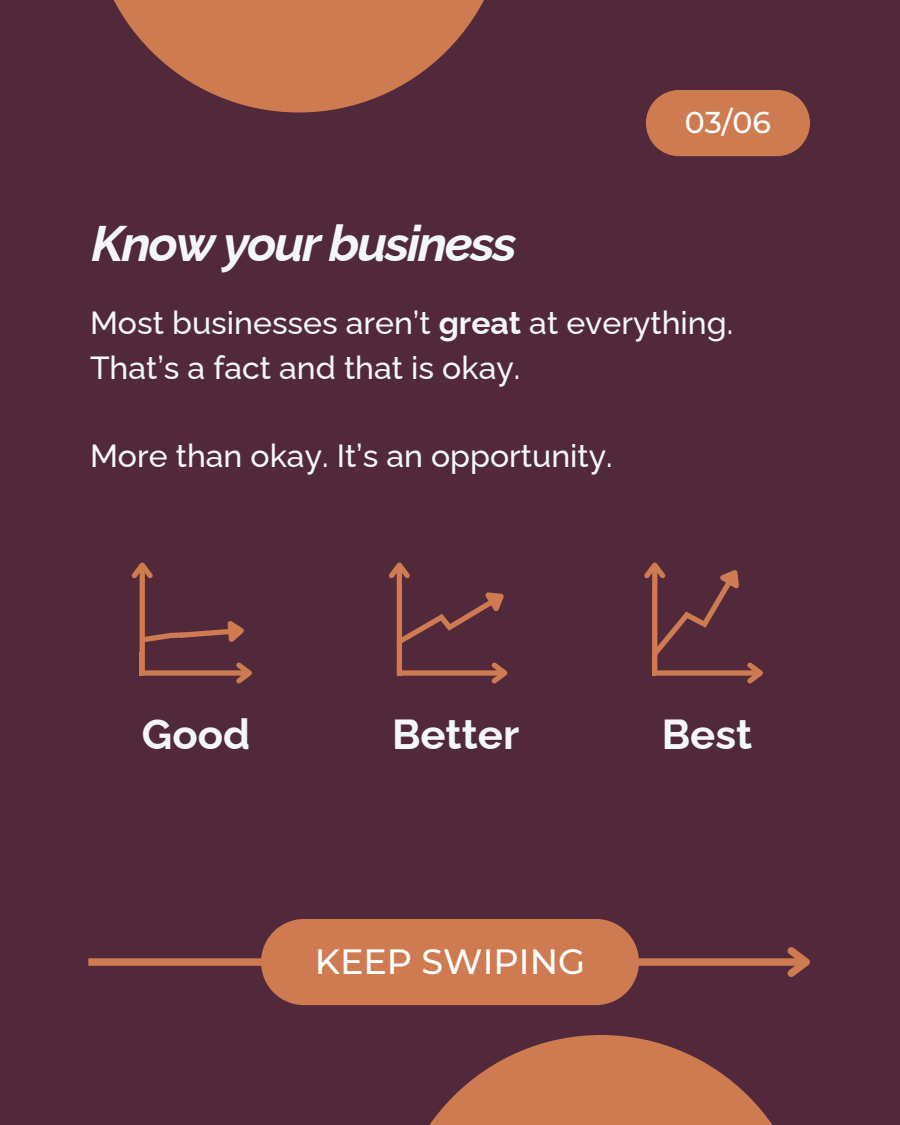
<style>
.page{position:relative;width:900px;height:1125px;background:#52293a}
.page>*{position:absolute;margin:0;border:0;box-sizing:border-box;transform-origin:0 0}
.t1{font:italic 700 50px "Raleway";letter-spacing:-.04em;color:#f3f6fa}
.t2{font:700 42px "Raleway";color:#f3f6fa}
.t3{font:500 35px "Montserrat";color:#fff}
.t4{font:500 32px/44.2px "Raleway";color:#f3f6fa}
.t5{font:500 30px "Montserrat";color:#fff}
.s1{font-weight:700}
</style>
<div class="page">
<svg style="left:113px;top:0;width:371px;height:112px;fill:#cf7b52"></svg>
<svg style="left:429px;top:1035px;width:344px;height:90px;fill:#cf7b52"></svg>
<svg style="left:646px;top:90px;width:164px;height:66px;background:#c4734f"></svg>
<div style="left:88px;top:958px;width:718px;height:8px;background:#cf7b52"></div>
<svg style="left:781px;top:947px;width:29px;height:30px"></svg>
<div style="left:261px;top:919px;width:378px;height:86px;background:#cf7b52"></div>
<div style="left:140px;top:565px;width:5px;height:108px;background:#cf7b52"></div>
<svg style="left:131px;top:562px;width:22px;height:21px"></svg>
<div style="left:141px;top:670px;width:108px;height:6px;background:#cf7b52"></div>
<svg style="left:232px;top:662px;width:20px;height:22px"></svg>
<svg style="left:139px;top:615px;width:105px;height:35px"></svg>
<hr style="left:140px;top:652px;width:3px;height:24px;background:#d07a53">
<div style="left:397px;top:565px;width:5px;height:108px;background:#cf7b52"></div>
<div style="left:397px;top:670px;width:108px;height:6px;background:#cf7b52"></div>
<svg style="left:487px;top:662px;width:21px;height:22px"></svg>
<svg style="left:389px;top:562px;width:115px;height:88px"></svg>
<svg style="left:644px;top:562px;width:119px;height:122px"></svg>
<hr style="left:653px;top:591px;width:3px;height:85px;background:#cf7b52">
<p class="t5" style="left:685px;top:104px;width:88px">03/06</p>
<h4 class="t1" style="left:92px;top:214px;width:427px">Know your business</h4>
<h4 class="t4" style="left:90px;top:301px;width:645px">Most businesses aren’t <span class="s1">great</span> at everything.<br>That’s a fact and that is okay.</h4>
<h2 class="t4" style="left:90px;top:434px;width:524px">More than okay. It’s an opportunity.</h2>
<h3 class="t2" style="left:142px;top:709px;width:110px">Good</h3>
<h2 class="t2" style="left:392px;top:709px;width:129px">Better</h2>
<h2 class="t2" style="left:662px;top:709px;width:92px">Best</h2>
<h1 class="t3" style="left:315px;top:941px;width:272px">KEEP SWIPING</h1>
</div>
